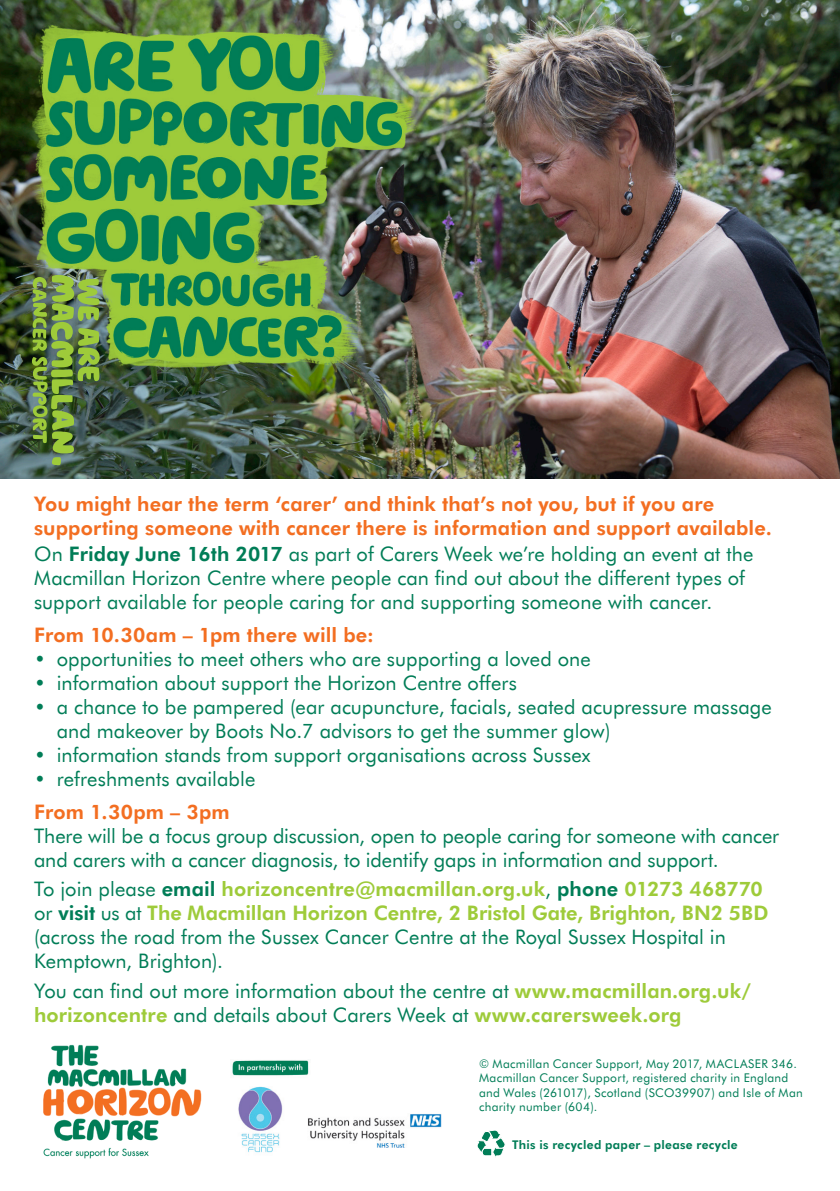
<style>
.page{position:relative;width:840px;height:1191px;background:#fff}
.page>*{position:absolute;margin:0;border:0;box-sizing:border-box;transform-origin:0 0}
.t1{font:20px/24px "Futura BT";letter-spacing:.005em;color:#007d57}
.t2{font:700 20px/24px "Futura BT";letter-spacing:.005em;color:#f36e21}
.t3{font:12px/14.4px "Futura BT";letter-spacing:.025em;color:#007d57}
.t4{font:700 12px "Futura BT";letter-spacing:.025em;color:#007d57}
.s1{font-weight:700}
.s2{font-weight:700;color:#9ecb3a}
</style>
<div class="page">
<img style="left:0;top:0;width:839px;height:478px">
<img style="left:32px;top:378px;width:68px;height:87px">
<svg style="left:477px;top:1130px;width:28px;height:28px"></svg>
<img style="left:24px;top:13px;width:408px;height:365px">
<img style="left:232px;top:1060px;width:210px;height:93px">
<img style="left:43px;top:1044px;width:159px;height:115px">
<p class="t2" style="left:34px;top:491px;width:739px">You might hear the term ‘carer’ and think that’s not you, but if you are supporting someone with cancer there is information and support available.</p>
<p class="t1" style="left:34px;top:542px;width:720px">On <span class="s1">Friday June 16th 2017</span> as part of Carers Week we’re holding an event at the<br>Macmillan Horizon Centre where people can find out about the different types of support available for people caring for and supporting someone with cancer.</p>
<p class="t2" style="left:34px;top:622px;width:341px">From 10.30am – 1pm there will be:</p>
<p class="t1" style="left:34px;top:646px;width:558px">• opportunities to meet others who are supporting a loved one</p>
<p class="t1" style="left:34px;top:670px;width:484px">• information about support the Horizon Centre offers</p>
<p class="t1" style="left:57px;top:694px;width:716px;text-indent:-23px">• a chance to be pampered (ear acupuncture, facials, seated acupressure massage and makeover by Boots No.7 advisors to get the summer glow)</p>
<p class="t1" style="left:34px;top:742px;width:557px">• information stands from support organisations across Sussex</p>
<p class="t1" style="left:34px;top:766px;width:223px">• refreshments available</p>
<p class="t2" style="left:34px;top:799px;width:197px">From 1.30pm – 3pm</p>
<p class="t1" style="left:34px;top:823px;width:746px">There will be a focus group discussion, open to people caring for someone with cancer and carers with a cancer diagnosis, to identify gaps in information and support.</p>
<p class="t1" style="left:34px;top:877px;width:735px">To join please <span class="s1">email</span> <span class="s2">horizoncentre@macmillan.org.uk</span>, <span class="s1">phone</span> <span class="s2">01273 468770 </span>or <span class="s1">visit</span> us at <span class="s2">The Macmillan Horizon Centre, 2 Bristol Gate, Brighton, BN2 5BD </span>(across the road from the Sussex Cancer Centre at the Royal Sussex Hospital in Kemptown, Brighton).</p>
<p class="t1" style="left:34px;top:978px;width:718px">You can find out more information about the centre at <span class="s2">www.macmillan.org.uk/ horizoncentre</span> and details about Carers Week at <span class="s2">www.carersweek.org</span></p>
<p class="t3" style="left:478px;top:1056px;width:325px">© Macmillan Cancer Support, May 2017, MACLASER 346.<br>Macmillan Cancer Support, registered charity in England and Wales (261017), Scotland (SCO39907) and Isle of Man charity number (604).</p>
<p class="t4" style="left:512px;top:1136px;width:227px">This is recycled paper – please recycle</p>
</div>
